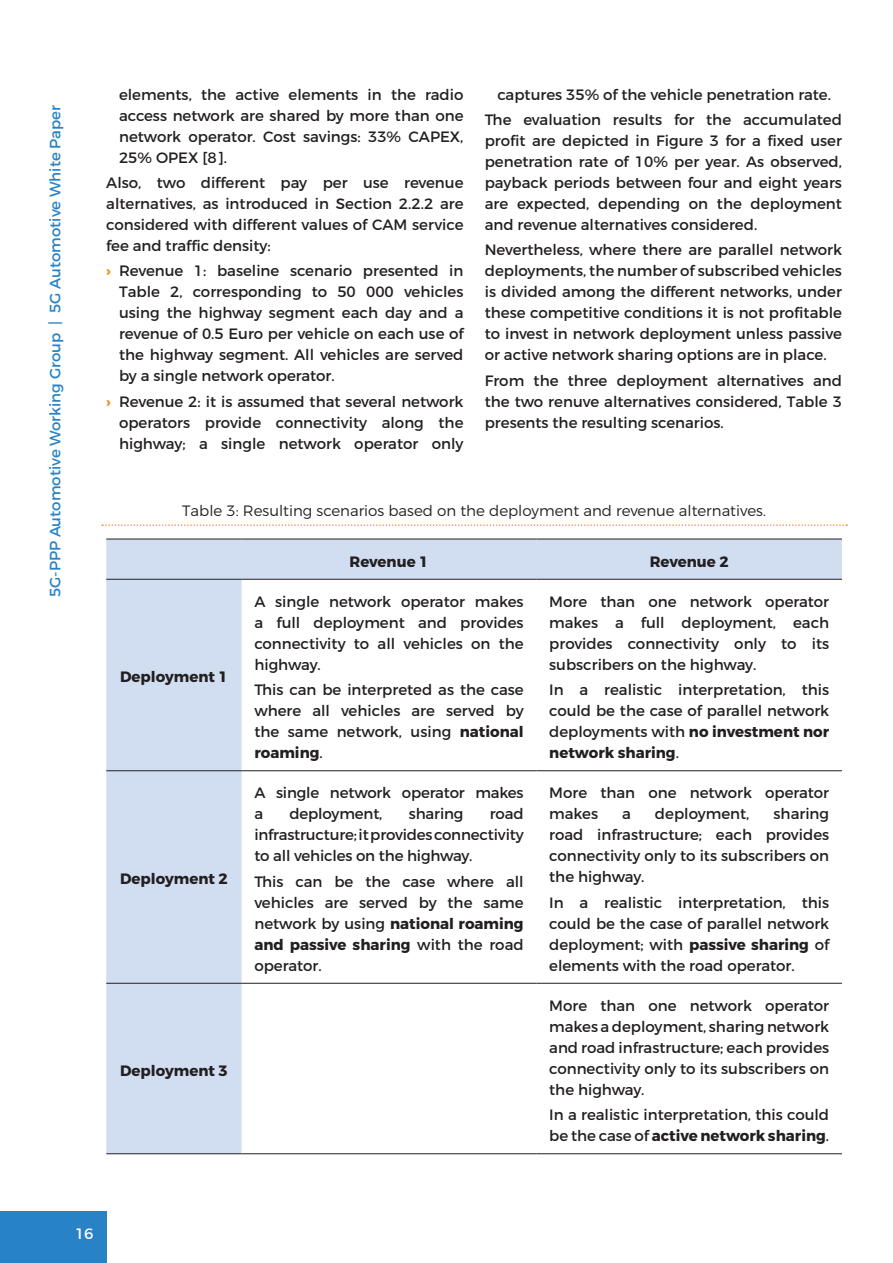
<style>
.page{position:relative;width:893px;height:1263px;background:#fff}
.page>*{position:absolute;margin:0;border:0;box-sizing:border-box;transform-origin:0 0}
.t1{font:15px/21px "Montserrat";color:#231f20;text-align:justify}
.Didascalia{font:300 15px "Montserrat";color:#231f20}
.t2{font:15px "Montserrat";color:#2783c5}
.t3{font:700 15px "Montserrat";color:#231f20}
.t4{font:15px "Montserrat";color:#fff}
.s1{font-weight:700;color:#f28e1f}
.s2{font-weight:700}
</style>
<div class="page">
<div style="left:0;top:1212px;width:106px;height:51px;background:#2783c5"></div>
<svg style="left:102px;top:524px;width:745px;height:2px"></svg>
<svg style="left:106px;top:540px;width:736px;height:613px"></svg>
<hr style="left:106px;top:539px;width:136px;height:1px;background:#231f20">
<hr style="left:242px;top:539px;width:294px;height:1px;background:#231f20">
<hr style="left:536px;top:539px;width:306px;height:1px;background:#231f20">
<hr style="left:106px;top:579px;width:136px;height:1px;background:#231f20">
<hr style="left:242px;top:579px;width:294px;height:1px;background:#231f20">
<hr style="left:536px;top:579px;width:306px;height:1px;background:#231f20">
<hr style="left:106px;top:770px;width:136px;height:1px;background:#231f20">
<hr style="left:242px;top:770px;width:294px;height:1px;background:#231f20">
<hr style="left:536px;top:770px;width:306px;height:1px;background:#231f20">
<hr style="left:106px;top:983px;width:136px;height:1px;background:#231f20">
<hr style="left:242px;top:983px;width:294px;height:1px;background:#231f20">
<hr style="left:536px;top:983px;width:306px;height:1px;background:#231f20">
<hr style="left:106px;top:1153px;width:136px;height:1px;background:#231f20">
<hr style="left:242px;top:1153px;width:294px;height:1px;background:#231f20">
<hr style="left:536px;top:1153px;width:306px;height:1px;background:#231f20">
<p class="t2" style="left:46px;top:597px;width:494px;rotate:-90deg">5G-PPP Automotive Working Group | 5G Automotive White Paper</p>
<p class="t1" style="left:119px;top:84px;width:346px">elements, the active elements in the radio access network are shared by more than one network operator. Cost savings: 33% CAPEX, 25% OPEX [8].</p>
<p class="t1" style="left:106px;top:172px;width:359px">Also, two different pay per use revenue alternatives, as introduced in Section 2.2.2 are considered with different values of CAM service fee and traffic density:</p>
<p class="t1" style="left:119px;top:260px;width:346px;text-indent:-13px"><span class="s1">›</span> Revenue 1: baseline scenario presented in Table 2, corresponding to 50 000 vehicles using the highway segment each day and a revenue of 0.5 Euro per vehicle on each use of the highway segment. All vehicles are served by a single network operator.</p>
<p class="t1" style="left:119px;top:391px;width:346px;text-indent:-13px"><span class="s1">›</span> Revenue 2: it is assumed that several network operators provide connectivity along the highway; a single network operator only</p>
<p class="t1" style="left:497px;top:84px;width:335px">captures 35% of the vehicle penetration rate.</p>
<p class="t1" style="left:485px;top:109px;width:359px">The evaluation results for the accumulated profit are depicted in Figure 3 for a fixed user penetration rate of 10% per year. As observed, payback periods between four and eight years are expected, depending on the deployment and revenue alternatives considered.</p>
<p class="t1" style="left:485px;top:239px;width:359px">Nevertheless, where there are parallel network deployments, the number of subscribed vehicles is divided among the different networks, under these competitive conditions it is not profitable to invest in network deployment unless passive or active network sharing options are in place.</p>
<p class="t1" style="left:485px;top:370px;width:359px">From the three deployment alternatives and the two renuve alternatives considered, Table 3 presents the resulting scenarios.</p>
<p class="Didascalia" style="left:182px;top:501px;width:585px">Table 3: Resulting scenarios based on the deployment and revenue alternatives.</p>
<p class="t3" style="left:350px;top:552px;width:80px">Revenue 1</p>
<p class="t3" style="left:650px;top:552px;width:80px">Revenue 2</p>
<p class="t3" style="left:120px;top:668px;width:109px">Deployment 1</p>
<p class="t3" style="left:120px;top:870px;width:109px">Deployment 2</p>
<p class="t3" style="left:120px;top:1061px;width:109px">Deployment 3</p>
<p class="t1" style="left:254px;top:591px;width:271px">A single network operator makes a full deployment and provides connectivity to all vehicles on the highway.</p>
<p class="t1" style="left:254px;top:679px;width:271px">This can be interpreted as the case where all vehicles are served by the same network, using <span class="s2">national roaming</span>.</p>
<p class="t1" style="left:254px;top:782px;width:271px">A single network operator makes a</p>
<p class="t1" style="left:289px;top:803px;width:95px">deployment,</p>
<p class="t1" style="left:409px;top:803px;width:56px">sharing</p>
<p class="t1" style="left:254px;top:803px;width:271px;text-indent:235px">road infrastructure; it provides connectivity to all vehicles on the highway.</p>
<p class="t1" style="left:254px;top:871px;width:271px">This can be the case where all vehicles are served by the same network by using <span class="s2">national roaming and passive sharing</span> with the road operator.</p>
<p class="t1" style="left:549px;top:591px;width:281px">More than one network operator makes a full deployment, each provides connectivity only to its subscribers on the highway.</p>
<p class="t1" style="left:549px;top:679px;width:281px">In a realistic interpretation, this could be the case of parallel network deployments with <span class="s2">no investment nor network sharing</span>.</p>
<p class="t1" style="left:549px;top:782px;width:281px">More than one network operator makes</p>
<p class="t1" style="left:549px;top:803px;width:281px;text-indent:224px">sharing road infrastructure; each provides connectivity only to its subscribers on the highway.</p>
<p class="t1" style="left:549px;top:892px;width:281px">In a realistic interpretation, this could be the case of parallel network deployment; with <span class="s2">passive sharing</span> of elements with the road operator.</p>
<p class="t1" style="left:622px;top:803px;width:10px">a</p>
<p class="t1" style="left:655px;top:803px;width:96px">deployment,</p>
<p class="t1" style="left:549px;top:995px;width:281px">More than one network operator makes a deployment, sharing network and road infrastructure; each provides connectivity only to its subscribers on the highway.</p>
<p class="t1" style="left:549px;top:1104px;width:281px">In a realistic interpretation, this could be the case of <span class="s2">active network sharing</span>.</p>
<p class="t4" style="left:75px;top:1225px;width:20px">16</p>
</div>
